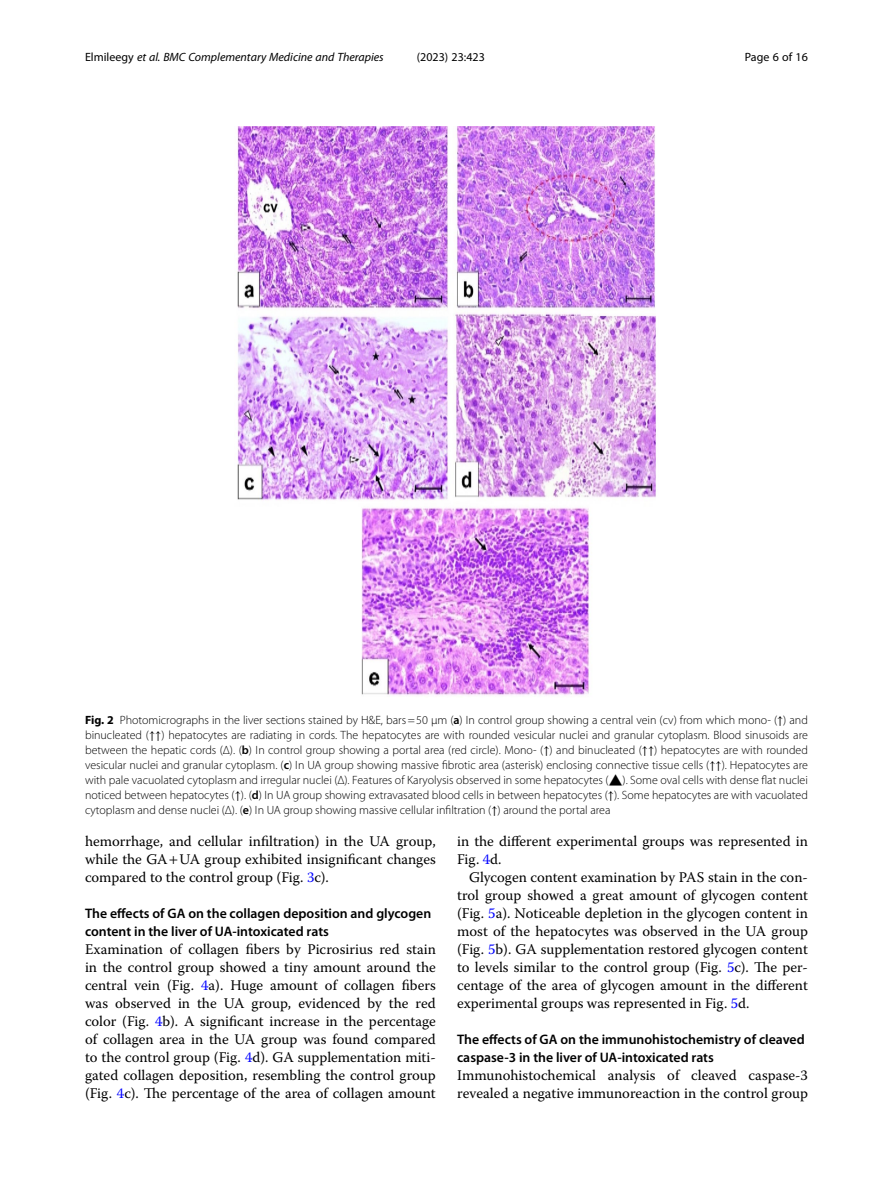
<style>
.page{position:relative;width:893px;height:1191px;background:#fff}
.page>*{position:absolute;margin:0;border:0;box-sizing:border-box;transform-origin:0 0}
.Body_Text{font:14.7px/18px "Warnock Pro";color:#000;text-align:justify}
.Body_Text_Indent{font:14.7px/18px "Warnock Pro";color:#000;text-align:justify}
.Head_2{font:600 13.8px/18px "Myriad Pro";color:#000}
.Figure_Caption{font:300 12px/15px "Myriad Pro";color:#000;text-align:justify}
.t1{font:italic 12px "Myriad Pro";color:#000}
.t2{font:12px "Myriad Pro";color:#000}
.s1{font-style:normal}
.s2{font-weight:700}
.s3{font-weight:600}
.s4{font-family:"STIX";font-weight:400}
.s5{color:#00f}
</style>
<div class="page">
<img style="left:237px;top:126px;width:419px;height:570px">
<p class="t1" style="left:85px;top:50px;width:300px"><span class="s1">Elmileegy</span> et al. BMC Complementary Medicine and Therapies</p>
<p class="t2" style="left:417px;top:50px;width:70px">(2023) 23:423</p>
<p class="t2" style="left:745px;top:50px;width:65px">Page 6 of 16</p>
<p class="Figure_Caption" style="left:85px;top:713px;width:724px"><span class="s2">Fig. 2</span> Photomicrographs in the liver sections stained by H&amp;E, bars=50 μm (<span class="s3">a</span>) In control group showing a central vein (cv) from which mono- (<span class="s4">↑</span>) and binucleated (<span class="s4">↑↑</span>) hepatocytes are radiating in cords. The hepatocytes are with rounded vesicular nuclei and granular cytoplasm. Blood sinusoids are between the hepatic cords (Δ). (<span class="s3">b</span>) In control group showing a portal area (red circle). Mono- (<span class="s4">↑</span>) and binucleated (<span class="s4">↑↑</span>) hepatocytes are with rounded vesicular nuclei and granular cytoplasm. (<span class="s3">c</span>) In UA group showing massive fibrotic area (asterisk) enclosing connective tissue cells (<span class="s4">↑↑</span>). Hepatocytes are with pale vacuolated cytoplasm and irregular nuclei (Δ). Features of Karyolysis observed in some hepatocytes (<span class="s4">▲</span>). Some oval cells with dense flat nuclei noticed between hepatocytes (<span class="s4">↑</span>). (<span class="s3">d</span>) In UA group showing extravasated blood cells in between hepatocytes (<span class="s4">↑</span>). Some hepatocytes are with vacuolated cytoplasm and dense nuclei (Δ). (<span class="s3">e</span>) In UA group showing massive cellular infiltration (<span class="s4">↑</span>) around the portal area</p>
<p class="Body_Text" style="left:85px;top:832px;width:352px">hemorrhage, and cellular infiltration) in the UA group, while the GA UA group exhibited insignificant changes compared to the control group (Fig. <span class="s5">3</span>c).</p>
<p class="Head_2" style="left:85px;top:904px;width:348px">The effects of GA on the collagen deposition and glycogen content in the liver of UA-intoxicated rats</p>
<p class="Body_Text" style="left:85px;top:940px;width:352px">Examination of collagen fibers by Picrosirius red stain in the control group showed a tiny amount around the central vein (Fig. <span class="s5">4</span>a). Huge amount of collagen fibers was observed in the UA group, evidenced by the red color (Fig. <span class="s5">4</span>b). A significant increase in the percentage of collagen area in the UA group was found compared to the control group (Fig. <span class="s5">4</span>d). GA supplementation miti&shy;gated collagen deposition, resembling the control group (Fig. <span class="s5">4</span>c). The percentage of the area of collagen amount</p>
<p class="Body_Text" style="left:457px;top:832px;width:352px">in the different experimental groups was represented in<br>Fig. <span class="s5">4</span>d.</p>
<p class="Body_Text_Indent" style="left:457px;top:868px;width:352px;text-indent:12px">Glycogen content examination by PAS stain in the con&shy;trol group showed a great amount of glycogen content (Fig. <span class="s5">5</span>a). Noticeable depletion in the glycogen content in most of the hepatocytes was observed in the UA group (Fig. <span class="s5">5</span>b). GA supplementation restored glycogen content to levels similar to the control group (Fig. <span class="s5">5</span>c). The per&shy;centage of the area of glycogen amount in the different experimental groups was represented in Fig. <span class="s5">5</span>d.</p>
<p class="Head_2" style="left:457px;top:1030px;width:349px">The effects of GA on the immunohistochemistry of cleaved caspase-3 in the liver of UA-intoxicated rats</p>
<p class="Body_Text" style="left:457px;top:1066px;width:352px">Immunohistochemical analysis of cleaved caspase-3 revealed a negative immunoreaction in the control group</p>
</div>
